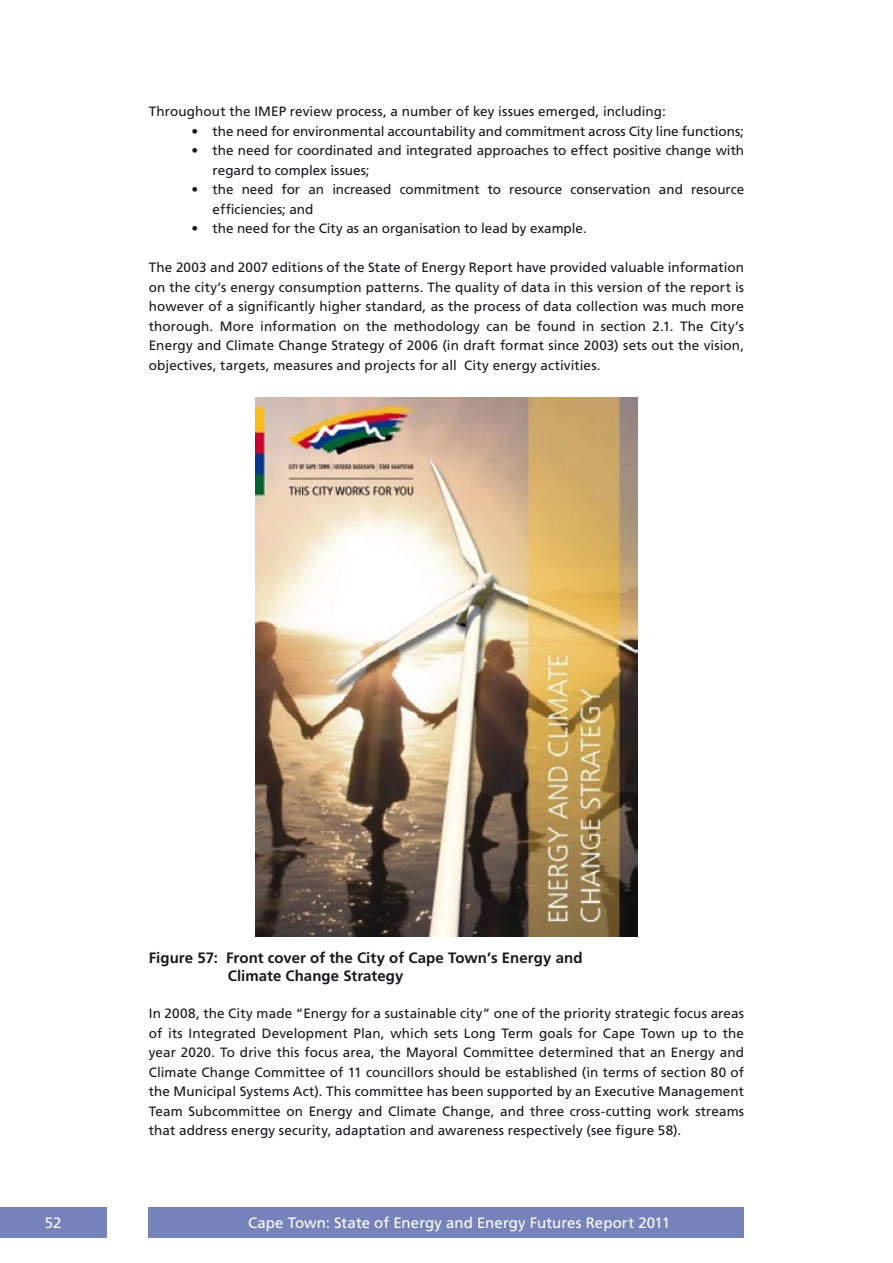
<style>
.page{position:relative;width:893px;height:1263px;background:#fff}
.page>*{position:absolute;margin:0;border:0;box-sizing:border-box;transform-origin:0 0}
.t1{font:700 15px/18px "Frutiger LT Std";letter-spacing:.005em;color:#1a171c}
.t2{font:15px "Frutiger LT Std";color:#fff}
.t3{font:13.5px/19.5px "Frutiger LT Std";color:#1a171c;text-align:justify}
</style>
<div class="page">
<div style="left:0;top:1207px;width:106px;height:30px;background:#7683bb"></div>
<div style="left:149px;top:1207px;width:595px;height:30px;background:#7683bb"></div>
<img style="left:256px;top:398px;width:381px;height:538px">
<p class="t3" style="left:149px;top:102px;width:519px">Throughout the IMEP review process, a number of key issues emerged, including:</p>
<p class="t3" style="left:191px;top:122px;width:554px">• the need for environmental accountability and commitment across City line functions;</p>
<p class="t3" style="left:213px;top:141px;width:533px;text-indent:-21px">• the need for coordinated and integrated approaches to effect positive change with regard to complex issues;</p>
<p class="t3" style="left:213px;top:180px;width:533px;text-indent:-21px">• the need for an increased commitment to resource conservation and resource efficiencies; and</p>
<p class="t3" style="left:191px;top:219px;width:397px">• the need for the City as an organisation to lead by example.</p>
<p class="t3" style="left:149px;top:258px;width:597px">The 2003 and 2007 editions of the State of Energy Report have provided valuable information on the city’s energy consumption patterns. The quality of data in this version of the report is however of a significantly higher standard, as the process of data collection was much more thorough. More information on the methodology can be found in section 2.1. The City’s Energy and Climate Change Strategy of 2006 (in draft format since 2003) sets out the vision, objectives, targets, measures and projects for all City energy activities.</p>
<p class="t1" style="left:228px;top:948px;width:356px;text-indent:-79px">Figure 57: Front cover of the City of Cape Town’s Energy and<br>Climate Change Strategy</p>
<p class="t3" style="left:149px;top:1004px;width:597px">In 2008, the City made “Energy for a sustainable city” one of the priority strategic focus areas of its Integrated Development Plan, which sets Long Term goals for Cape Town up to the year 2020. To drive this focus area, the Mayoral Committee determined that an Energy and Climate Change Committee of 11 councillors should be established (in terms of section 80 of the Municipal Systems Act). This committee has been supported by an Executive Management Team Subcommittee on Energy and Climate Change, and three cross-cutting work streams that address energy security, adaptation and awareness respectively (see figure 58).</p>
<p class="t2" style="left:45px;top:1214px;width:18px">52</p>
<p class="t2" style="left:248px;top:1214px;width:423px">Cape Town: State of Energy and Energy Futures Report 2011</p>
</div>
